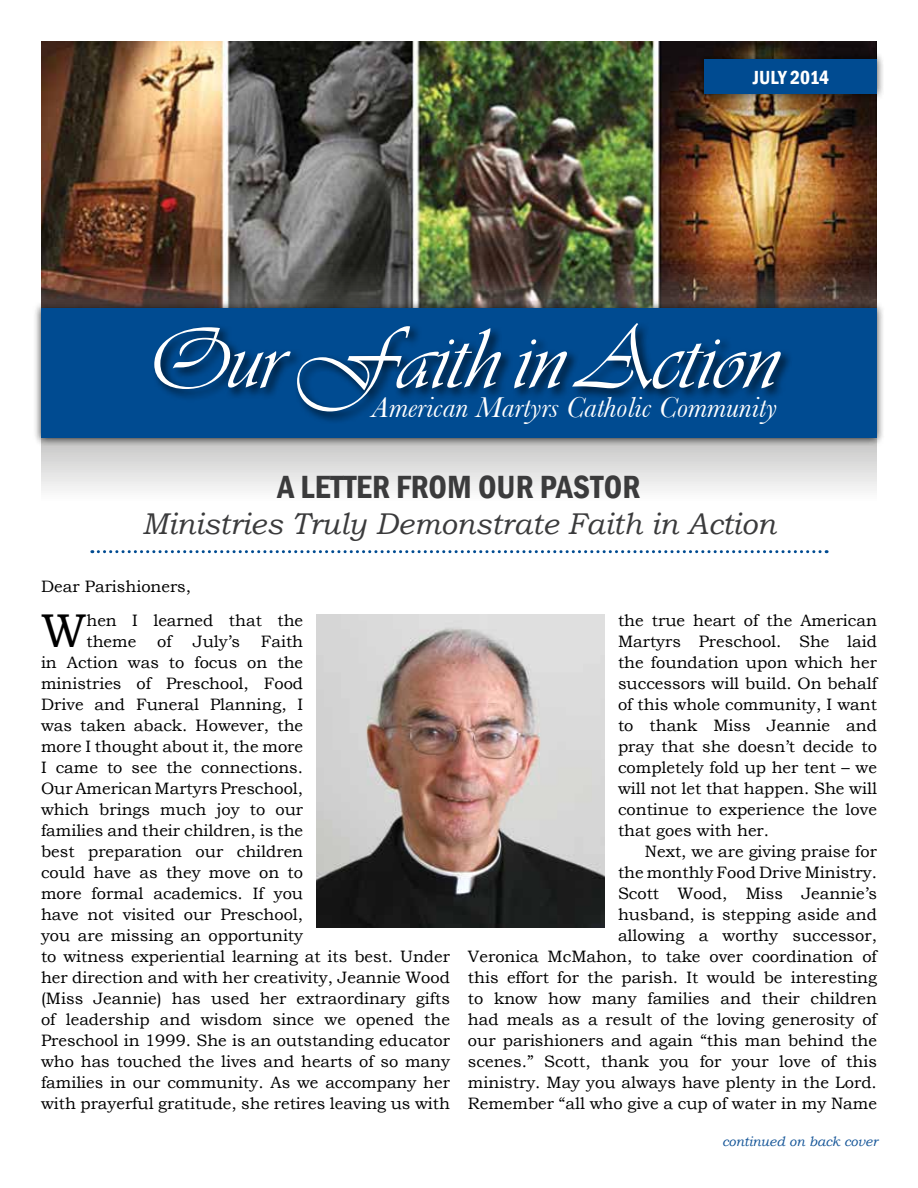
<style>
.page{position:relative;width:918px;height:1188px;background:#fff}
.page>*{position:absolute;margin:0;border:0;box-sizing:border-box;transform-origin:0 0}
.t1{font:90px "Vivaldii";color:#fff}
.t2{font:47.4px "Bookman Old Style";color:#000}
.t3{font:600 condensed 33px "Franklin Gothic";color:#3b3b3c}
.t4{font:italic 30px "Bookman Old Style";color:#3b3b3c}
.t5{font:italic 30px "Baskerville";color:#fff}
.t6{font:600 condensed 19.5px "Franklin Gothic";letter-spacing:-.01em;color:#fff}
.t7{font:16.5px/21px "Bookman Old Style";color:#000}
.t8{font:italic 13.5px "Bookman Old Style";color:#135497}
</style>
<div class="page">
<svg style="left:41px;top:446px;width:836px;height:45px"></svg>
<img style="left:41px;top:41px;width:836px;height:259px">
<div style="left:33px;top:300px;width:852px;height:146px;background:#000;opacity:.75"></div>
<div style="left:41px;top:308px;width:836px;height:130px;background:#004b91"></div>
<div style="left:151px;top:321px;width:642px;height:103px;background:#000;opacity:.75"></div>
<div style="left:696px;top:50px;width:189px;height:52px;background:#000;opacity:.75"></div>
<div style="left:704px;top:59px;width:173px;height:34px;background:#004b91"></div>
<svg style="left:92px;top:550px;width:728px;height:3px"></svg>
<img style="left:317px;top:614px;width:288px;height:314px">
<p class="t6" style="left:753px;top:64px;width:78px">JULY 2014</p>
<h1 class="t1" style="left:146px;top:307px;width:634px">Our Faith in Action</h1>
<h3 class="t5" style="left:372px;top:390px;width:407px">American Martyrs Catholic Community</h3>
<h3 class="t3" style="left:278px;top:465px;width:364px">A LETTER FROM OUR PASTOR</h3>
<h3 class="t4" style="left:142px;top:504px;width:635px">Ministries Truly Demonstrate Faith in Action</h3>
<p class="t7" style="left:41px;top:576px;width:152px">Dear Parishioners,</p>
<h2 class="t2" style="left:41px;top:600px;width:47px">W</h2>
<p class="t7" style="left:86px;top:610px;width:218px">hen I learned that the theme</p>
<p class="t7" style="left:41px;top:631px;width:410px;text-indent:220px">Faith<br>in Action was to focus on the<br>ministries of Preschool, Food<br>Drive and Funeral Planning, I<br>was taken aback. However, the<br>more I thought about it, the more<br>I came to see the connections.<br>Our American Martyrs Preschool,<br>which brings much joy to our<br>families and their children, is the<br>best preparation our children<br>could have as they move on to<br>more formal academics. If you<br>have not visited our Preschool,<br>you are missing an opportunity<br>to witness experiential learning at its best. Under her direction and with her creativity, Jeannie Wood (Miss Jeannie) has used her extraordinary gifts of leadership and wisdom since we opened the Preschool in 1999. She is an outstanding educator who has touched the lives and hearts of so many families in our community. As we accompany her with prayerful gratitude, she retires leaving us with</p>
<p class="t7" style="left:157px;top:631px;width:16px">of</p>
<p class="t7" style="left:193px;top:631px;width:49px">July’s</p>
<p class="t7" style="left:618px;top:610px;width:260px;text-align:justify">the true heart of the American Martyrs Preschool. She laid the foundation upon which her successors will build. On behalf of this whole community, I want to thank Miss Jeannie and pray that she doesn’t decide to completely fold up her tent – we will not let that happen. She will continue to experience the love that goes with her.</p>
<p class="t7" style="left:468px;top:841px;width:410px;text-align:right">Next, we are giving praise for<br>the monthly Food Drive Ministry.<br>Scott Wood, Miss Jeannie’s<br>husband, is stepping aside and<br>allowing a worthy successor,<br>Veronica McMahon, to take over coordination of this effort for the parish. It would be interesting to know how many families and their children had meals as a result of the loving generosity of our parishioners and again “this man behind the scenes.” Scott, thank you for your love of this ministry. May you always have plenty in the Lord.<br>Remember “all who give a cup of water in my Name</p>
<p class="t8" style="left:722px;top:1132px;width:157px">continued on back cover</p>
</div>
